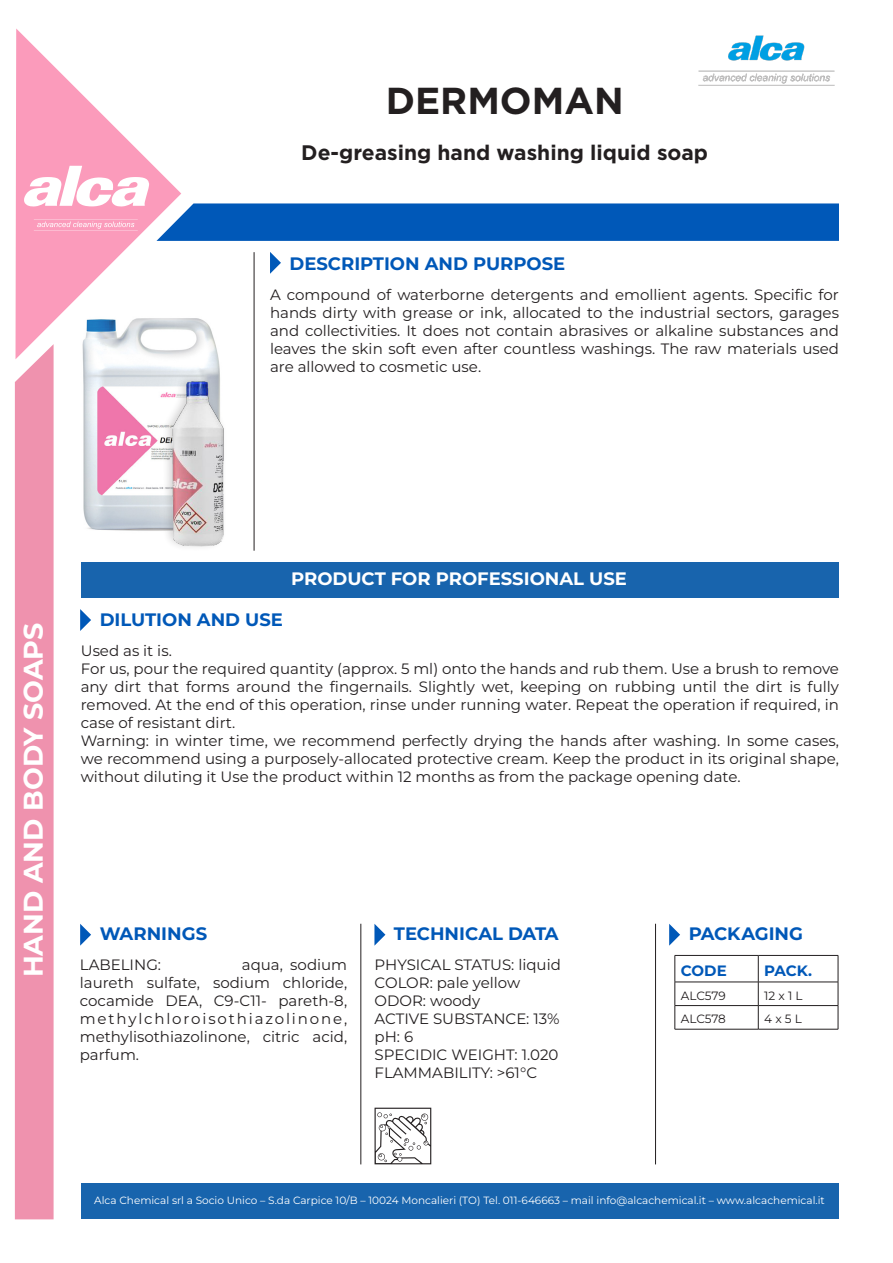
<style>
.page{position:relative;width:893px;height:1263px;background:#fff}
.page>*{position:absolute;margin:0;border:0;box-sizing:border-box;transform-origin:0 0}
.t1{font:700 37.5px "Gotham";color:#231f20}
.t2{font:700 27px "Montserrat";color:#fff}
.t3{font:700 21px "Gotham";color:#231f20}
.t4{font:700 18px "Montserrat";color:#0058b8}
.t5{font:700 18px "Montserrat";color:#fff}
.t6{font:15px/18px "Montserrat";color:#231f20;text-align:justify}
.t7{font:700 15px "Montserrat";letter-spacing:-.005em;color:#0058b8}
.t8{font:12px "Montserrat";letter-spacing:-.01em;color:#231f20}
.t9{font:10.5px "Montserrat";color:#fff}
</style>
<div class="page">
<img style="left:698px;top:35px;width:137px;height:51px">
<img style="left:83px;top:318px;width:137px;height:213px">
<div style="left:161px;top:372px;width:67px;height:180px;background:#231f20;opacity:.2"></div>
<img style="left:170px;top:381px;width:57px;height:170px">
<hr style="left:254px;top:252px;width:1px;height:299px;background:#231f20">
<svg style="left:270px;top:252px;width:11px;height:22px"></svg>
<svg style="left:80px;top:609px;width:11px;height:22px"></svg>
<svg style="left:16px;top:28px;width:165px;height:331px"></svg>
<svg style="left:24px;top:166px;width:125px;height:41px"></svg>
<svg style="left:34px;top:219px;width:104px;height:12px"></svg>
<svg style="left:156px;top:203px;width:683px;height:38px;background:#0a5eba"></svg>
<div style="left:15px;top:344px;width:39px;height:875px;background:#ef92ae"></div>
<div style="left:81px;top:561px;width:757px;height:36px;background:#1864ad"></div>
<div style="left:81px;top:1183px;width:757px;height:36px;background:#1864ad"></div>
<svg style="left:80px;top:924px;width:11px;height:22px"></svg>
<svg style="left:374px;top:924px;width:11px;height:22px"></svg>
<svg style="left:669px;top:924px;width:11px;height:22px"></svg>
<hr style="left:361px;top:924px;width:1px;height:240px;background:#231f20">
<hr style="left:655px;top:924px;width:1px;height:240px;background:#231f20">
<hr style="left:675px;top:955px;width:83px;height:1px;background:#231f20">
<hr style="left:758px;top:955px;width:80px;height:1px;background:#231f20">
<hr style="left:675px;top:982px;width:83px;height:1px;background:#231f20">
<hr style="left:758px;top:982px;width:80px;height:1px;background:#231f20">
<hr style="left:675px;top:1005px;width:83px;height:1px;background:#231f20">
<svg style="left:675px;top:956px;width:1px;height:73px"></svg>
<hr style="left:758px;top:1005px;width:80px;height:1px;background:#231f20">
<svg style="left:758px;top:956px;width:1px;height:73px"></svg>
<svg style="left:838px;top:956px;width:1px;height:73px"></svg>
<hr style="left:675px;top:1029px;width:83px;height:1px;background:#231f20">
<hr style="left:758px;top:1029px;width:80px;height:1px;background:#231f20">
<svg style="left:375px;top:1108px;width:56px;height:56px"></svg>
<p class="t1" style="left:386px;top:79px;width:239px">DERMOMAN</p>
<p class="t3" style="left:301px;top:140px;width:408px">De-greasing hand washing liquid soap</p>
<p class="t4" style="left:290px;top:251px;width:277px">DESCRIPTION AND PURPOSE</p>
<p class="t6" style="left:270px;top:286px;width:570px">A compound of waterborne detergents and emollient agents. Specific for hands dirty with grease or ink, allocated to the industrial sectors, garages and collectivities. It does not contain abrasives or alkaline substances and leaves the skin soft even after countless washings. The raw materials used are allowed to cosmetic use.</p>
<p class="t2" style="left:15px;top:977px;width:356px;rotate:-90deg">HAND AND BODY SOAPS</p>
<p class="t5" style="left:291px;top:567px;width:337px">PRODUCT FOR PROFESSIONAL USE</p>
<p class="t4" style="left:100px;top:607px;width:185px">DILUTION AND USE</p>
<p class="t6" style="left:81px;top:641px;width:93px">Used as it is.</p>
<p class="t6" style="left:81px;top:659px;width:760px">For us, pour the required quantity (approx. 5 ml) onto the hands and rub them. Use a brush to remove any dirt that forms around the fingernails. Slightly wet, keeping on rubbing until the dirt is fully removed. At the end of this operation, rinse under running water. Repeat the operation if required, in case of resistant dirt.</p>
<p class="t6" style="left:81px;top:731px;width:760px">Warning: in winter time, we recommend perfectly drying the hands after washing. In some cases, we recommend using a purposely-allocated protective cream. Keep the product in its original shape, without diluting it Use the product within 12 months as from the package opening date.</p>
<p class="t4" style="left:100px;top:922px;width:109px">WARNINGS</p>
<p class="t4" style="left:394px;top:922px;width:166px">TECHNICAL DATA</p>
<p class="t4" style="left:689px;top:922px;width:116px">PACKAGING</p>
<p class="t6" style="left:80px;top:955px;width:83px">LABELING:</p>
<p class="t6" style="left:80px;top:955px;width:269px;text-indent:162px">aqua, sodium laureth sulfate, sodium chloride, cocamide DEA, C9-C11- pareth-8, methylchloroisothiazolinone, methylisothiazolinone, citric acid, parfum.</p>
<p class="t6" style="left:375px;top:955px;width:188px">PHYSICAL STATUS: liquid</p>
<p class="t7" style="left:681px;top:961px;width:47px">CODE</p>
<p class="t7" style="left:764px;top:961px;width:49px">PACK.</p>
<p class="t8" style="left:681px;top:987px;width:47px">ALC579</p>
<p class="t8" style="left:764px;top:987px;width:40px">12 x 1 L</p>
<p class="t8" style="left:681px;top:1011px;width:47px">ALC578</p>
<p class="t8" style="left:764px;top:1011px;width:39px">4 x 5 L</p>
<p class="t6" style="left:375px;top:973px;width:147px">COLOR: pale yellow</p>
<p class="t6" style="left:375px;top:991px;width:107px">ODOR: woody</p>
<p class="t6" style="left:375px;top:1009px;width:186px">ACTIVE SUBSTANCE: 13%</p>
<p class="t6" style="left:375px;top:1027px;width:40px">pH: 6</p>
<p class="t6" style="left:375px;top:1045px;width:185px">SPECIDIC WEIGHT: 1.020</p>
<p class="t6" style="left:375px;top:1063px;width:164px">FLAMMABILITY: &gt;61°C</p>
<p class="t9" style="left:94px;top:1193px;width:732px">Alca Chemical srl a Socio Unico – S.da Carpice 10/B – 10024 Moncalieri (TO) Tel. 011-646663 – mail info@alcachemical.it – www.alcachemical.it</p>
</div>
